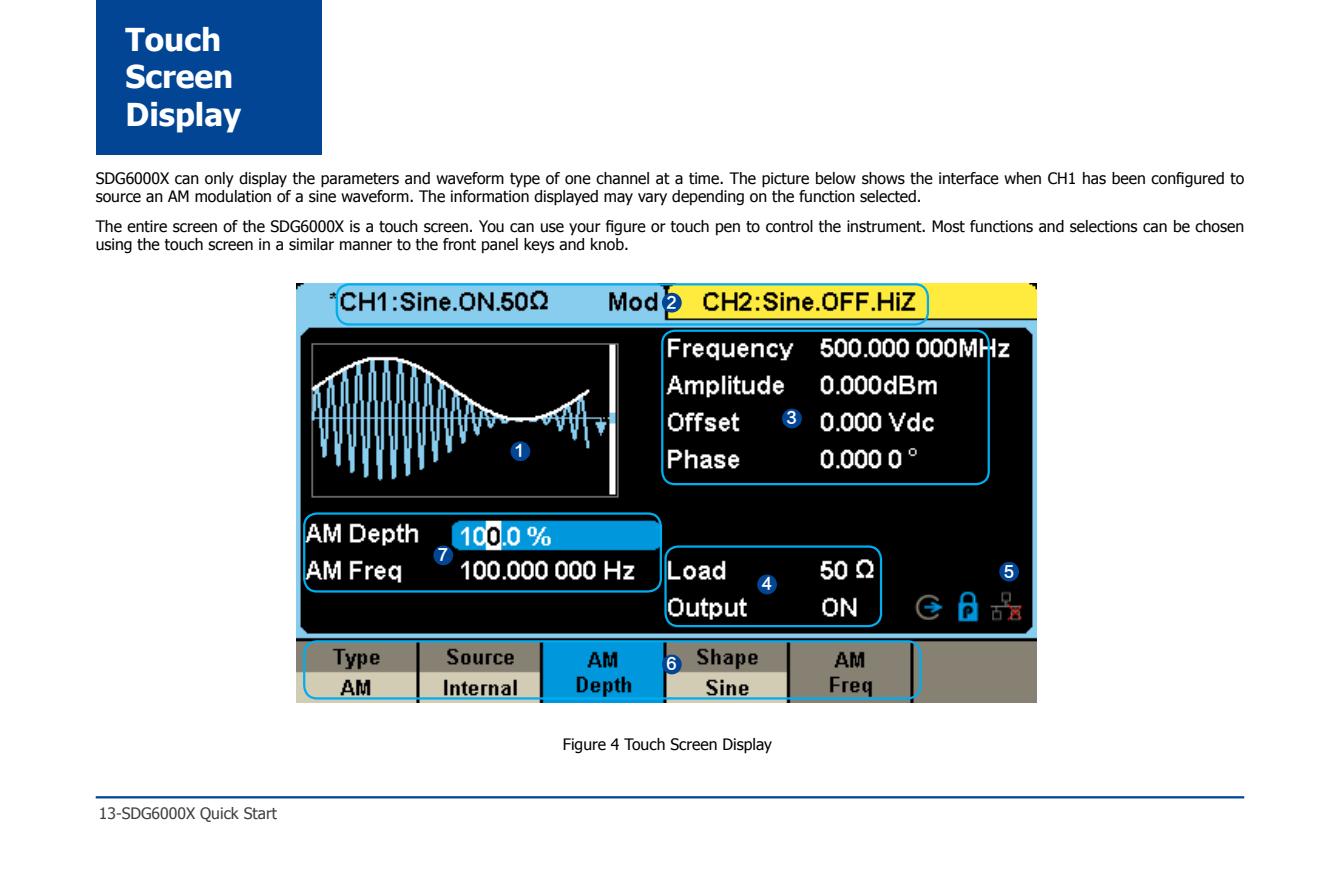
<style>
.page{position:relative;width:1340px;height:893px;background:#fff}
.page>*{position:absolute;margin:0;border:0;box-sizing:border-box;transform-origin:0 0}
.t1{font:700 31.5px/37.8px "Tahoma";color:#fff}
.t2{font:15.75px/18px "Tahoma";color:#000}
.t3{font:15.75px "Tahoma";color:#404042}
.t4{font:15.75px "FZLTZHK GBK1 0";color:#fff}
</style>
<div class="page">
<hr style="left:96px;top:796px;width:1148px;height:2px;background:#014594">
<div style="left:96px;top:0;width:225px;height:154px;background:#014594"></div>
<img style="left:297px;top:283px;width:739px;height:419px">
<div style="left:303px;top:640px;width:618px;height:59px;border:2px solid #00aeef;border-radius:13px"></div>
<div style="left:510px;top:441px;width:20px;height:20px;background:#014594;border-radius:50%"></div>
<div style="left:433px;top:545px;width:20px;height:20px;background:#014594;border-radius:50%"></div>
<div style="left:757px;top:575px;width:20px;height:19px;background:#014594;border-radius:50%"></div>
<div style="left:999px;top:562px;width:20px;height:20px;background:#014594;border-radius:50%"></div>
<div style="left:782px;top:409px;width:19px;height:19px;background:#014594;border-radius:50%"></div>
<div style="left:662px;top:655px;width:19px;height:19px;background:#014594;border-radius:50%"></div>
<div style="left:662px;top:293px;width:19px;height:20px;background:#014594;border-radius:50%"></div>
<div style="left:335px;top:283px;width:594px;height:43px;border:2px solid #00aeef;border-radius:13px"></div>
<div style="left:303px;top:512px;width:359px;height:81px;border:2px solid #00aeef;border-radius:13px"></div>
<div style="left:664px;top:545px;width:218px;height:82px;border:2px solid #00aeef;border-radius:13px"></div>
<div style="left:661px;top:330px;width:328px;height:155px;border:2px solid #00aeef;border-radius:13px"></div>
<h1 class="t1" style="left:125px;top:18px;width:117px">Touch<br>Screen<br>Display</h1>
<p class="t2" style="left:96px;top:168px;width:1150px">SDG6000X can only display the parameters and waveform type of one channel at a time. The picture below shows the interface when CH1 has been configured to source an AM modulation of a sine waveform. The information displayed may vary depending on the function selected.</p>
<p class="t2" style="left:96px;top:217px;width:1150px">The entire screen of the SDG6000X is a touch screen. You can use your figure or touch pen to control the instrument. Most functions and selections can be chosen using the touch screen in a similar manner to the front panel keys and knob.</p>
<p class="t3" style="left:99px;top:803px;width:180px">13-SDG6000X Quick Start</p>
<p class="t4" style="left:438px;top:546px;width:12px">7</p>
<p class="t4" style="left:515px;top:442px;width:11px">1</p>
<p class="t4" style="left:666px;top:293px;width:12px">2</p>
<p class="t4" style="left:786px;top:409px;width:12px">3</p>
<p class="t4" style="left:666px;top:655px;width:12px">6</p>
<p class="t4" style="left:761px;top:575px;width:12px">4</p>
<p class="t2" style="left:563px;top:735px;width:211px">Figure 4 Touch Screen Display</p>
<p class="t4" style="left:1003px;top:562px;width:12px">5</p>
</div>
